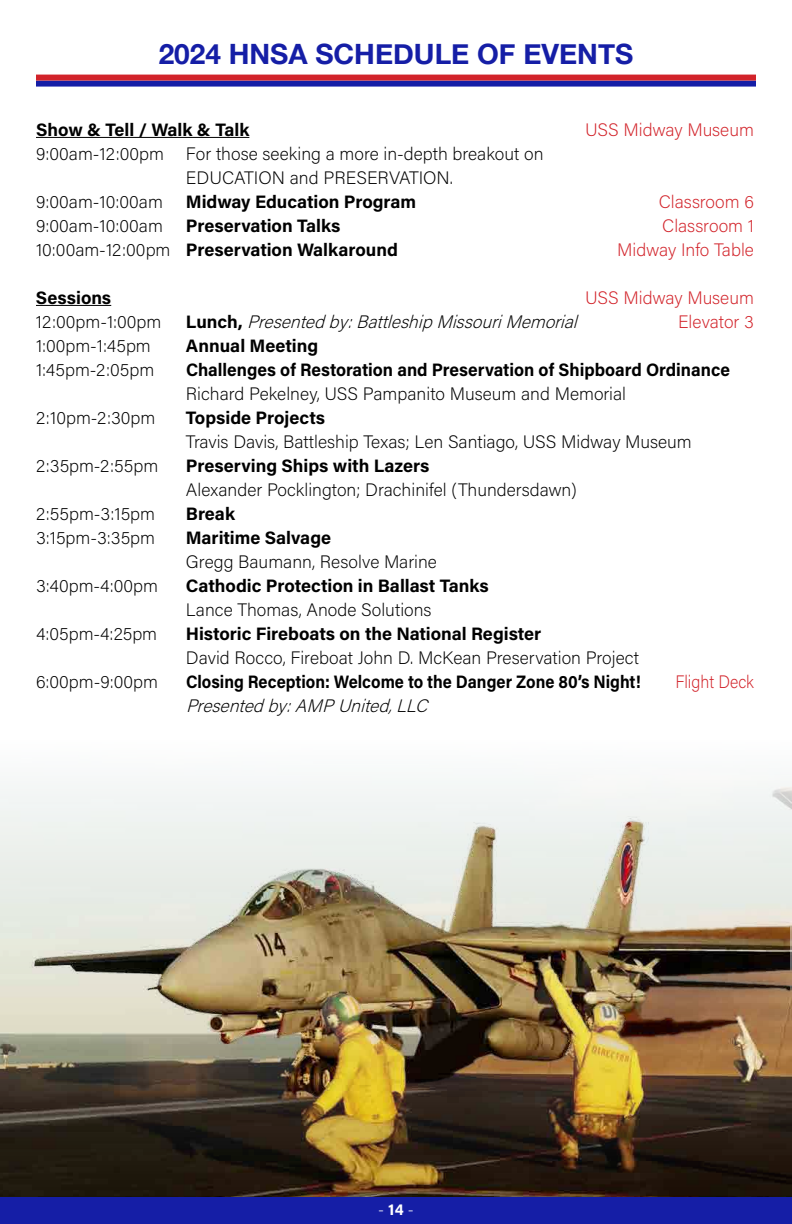
<style>
.page{position:relative;width:792px;height:1224px;background:#fff}
.page>*{position:absolute;margin:0;border:0;box-sizing:border-box;transform-origin:0 0}
.t1{font:700 28px "Helvetica Neue";color:#151ea6}
.t2{font:200 18px "Acumin Pro";color:#000}
.t3{font:700 18px "Acumin Pro";color:#000}
.t4{font:200 18px "Acumin Pro";color:#d2232a}
.t5{font:italic 200 18px "Acumin Pro";color:#000}
.t6{font:700 18px "Acumin Pro";color:#000;scale:.96 1}
.t7{font:700 18px "Acumin Pro";color:#000;scale:.91 1}
.t8{font:200 18px "Acumin Pro";color:#d2232a;scale:.91 1}
.t9{font:200 16px "Acumin Pro";color:#fff}
.s1{font-weight:200}
.s2{font-weight:700;font-style:normal}
.s3{font-weight:700}
</style>
<div class="page">
<img style="left:0;top:785px;width:792px;height:412px">
<div style="left:0;top:1197px;width:792px;height:27px;background:#151ea6"></div>
<div style="left:36px;top:81px;width:720px;height:6px;background:#151ea6"></div>
<div style="left:36px;top:75px;width:720px;height:6px;background:#d2232a"></div>
<hr style="left:36px;top:137px;width:213px;height:1px;background:#000">
<hr style="left:36px;top:305px;width:75px;height:1px;background:#000">
<img style="left:26px;top:781px;width:764px;height:416px">
<h1 class="t1" style="left:159px;top:32px;width:476px">2024 HNSA SCHEDULE OF EVENTS</h1>
<p class="t3" style="left:36px;top:117px;width:215px">Show &amp; Tell / Walk &amp; Talk</p>
<p class="t4" style="left:585px;top:117px;width:170px">USS Midway Museum</p>
<p class="t2" style="left:36px;top:141px;width:509px">9:00am-12:00pm For those seeking a more in-depth breakout on</p>
<p class="t2" style="left:186px;top:165px;width:268px">EDUCATION and PRESERVATION.</p>
<p class="t2" style="left:36px;top:189px;width:129px">9:00am-10:00am</p>
<p class="t3" style="left:186px;top:189px;width:232px">Midway Education Program</p>
<p class="t4" style="left:659px;top:189px;width:97px">Classroom 6</p>
<p class="t2" style="left:36px;top:213px;width:129px">9:00am-10:00am</p>
<p class="t3" style="left:186px;top:213px;width:156px">Preservation Talks</p>
<p class="t4" style="left:662px;top:213px;width:93px">Classroom 1</p>
<p class="t3" style="left:36px;top:237px;width:363px"><span class="s1">10:00am-12:00pm</span> Preservation Walkaround</p>
<p class="t4" style="left:617px;top:237px;width:138px">Midway Info Table</p>
<p class="t3" style="left:36px;top:285px;width:77px">Sessions</p>
<p class="t4" style="left:585px;top:285px;width:170px">USS Midway Museum</p>
<p class="t2" style="left:36px;top:309px;width:127px">12:00pm-1:00pm</p>
<p class="t5" style="left:186px;top:309px;width:399px"><span class="s2">L u n c h ,</span> Presentedby:BattleshipMissouriMemorial</p>
<p class="t4" style="left:678px;top:309px;width:77px">Elevator 3</p>
<p class="t2" style="left:36px;top:333px;width:116px">1:00pm-1:45pm</p>
<p class="t3" style="left:186px;top:333px;width:134px">Annual Meeting</p>
<p class="t2" style="left:36px;top:357px;width:120px">1:45pm-2:05pm</p>
<p class="t6" style="left:186px;top:357px;width:568px">Challenges of Restoration and Preservation of Shipboard Ordinance</p>
<p class="t2" style="left:186px;top:381px;width:442px">Richard Pekelney, USS Pampanito Museum and Memorial</p>
<p class="t2" style="left:36px;top:405px;width:121px">2:10pm-2:30pm</p>
<p class="t3" style="left:186px;top:405px;width:141px">Topside Projects</p>
<p class="t2" style="left:186px;top:429px;width:507px">Travis Davis, Battleship Texas; Len Santiago, USS Midway Museum</p>
<p class="t2" style="left:36px;top:453px;width:124px">2:35pm-2:55pm</p>
<p class="t3" style="left:186px;top:453px;width:245px">Preserving Ships with Lazers</p>
<p class="t2" style="left:186px;top:477px;width:392px">Alexander Pocklington; Drachinifel (Thundersdawn)</p>
<p class="t2" style="left:36px;top:501px;width:121px">2:55pm-3:15pm</p>
<p class="t3" style="left:186px;top:501px;width:51px">Break</p>
<p class="t2" style="left:36px;top:525px;width:121px">3:15pm-3:35pm</p>
<p class="t3" style="left:186px;top:525px;width:147px">Maritime Salvage</p>
<p class="t2" style="left:186px;top:549px;width:252px">Gregg Baumann, Resolve Marine</p>
<p class="t2" style="left:36px;top:573px;width:123px">3:40pm-4:00pm</p>
<p class="t3" style="left:186px;top:573px;width:304px">Cathodic Protection in Ballast Tanks</p>
<p class="t2" style="left:186px;top:597px;width:247px">Lance Thomas, Anode Solutions</p>
<p class="t2" style="left:36px;top:621px;width:123px">4:05pm-4:25pm</p>
<p class="t3" style="left:186px;top:621px;width:357px">Historic Fireboats on the National Register</p>
<p class="t2" style="left:186px;top:645px;width:455px">David Rocco, Fireboat John D. McKean Preservation Project</p>
<p class="t2" style="left:36px;top:669px;width:124px">6:00pm-9:00pm</p>
<p class="t7" style="left:186px;top:669px;width:501px">Closing Reception: Welcome to the Danger Zone 80’s Night!</p>
<p class="t8" style="left:676px;top:669px;width:88px">Flight Deck</p>
<p class="t5" style="left:186px;top:693px;width:249px">Presentedby:AMPUnited,LLC</p>
<p class="t9" style="left:378px;top:1199px;width:37px">- <span class="s3">14</span> -</p>
</div>
